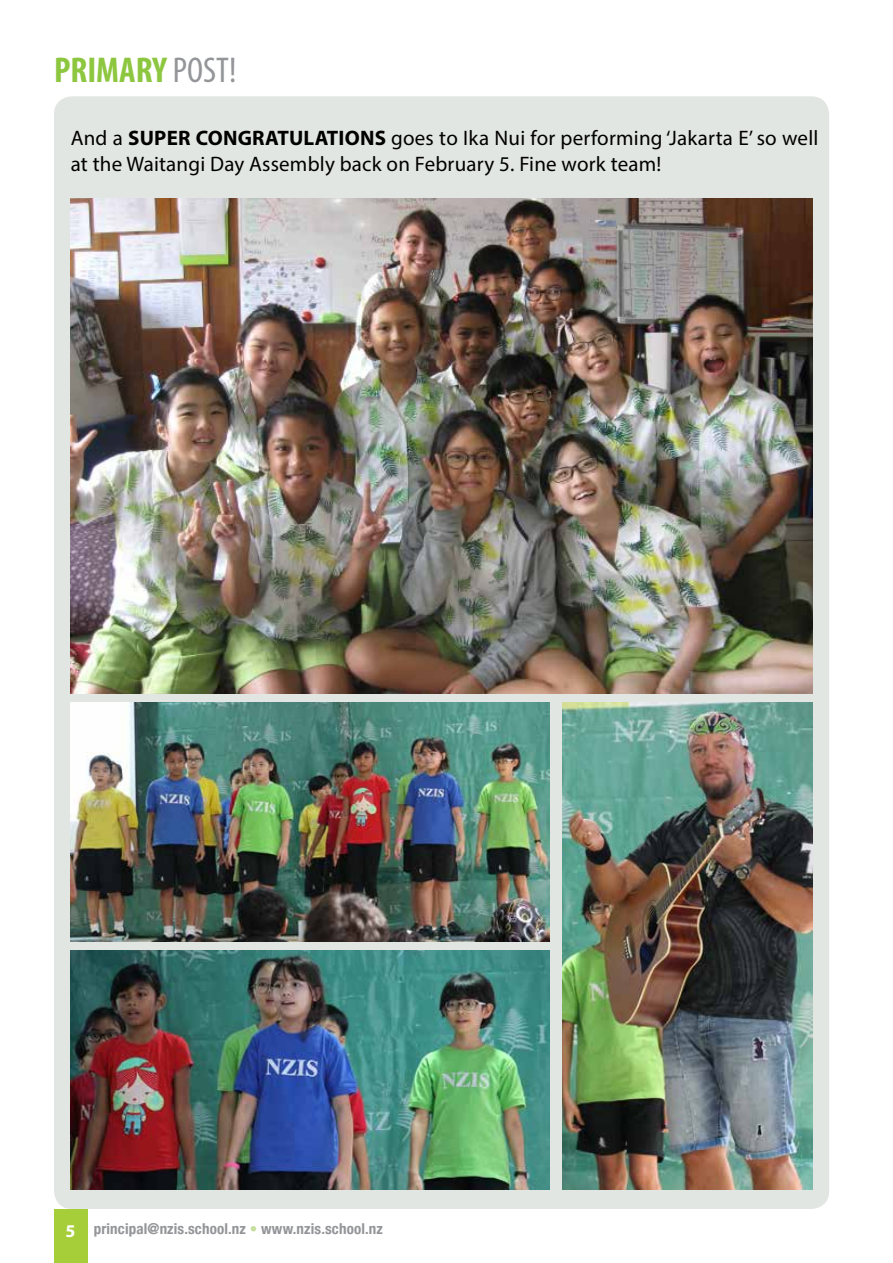
<style>
.page{position:relative;width:893px;height:1263px;background:#fff}
.page>*{position:absolute;margin:0;border:0;box-sizing:border-box;transform-origin:0 0}
.t1{font:700 condensed 36px "Myriad Pro";color:#8dc63f}
.t2{font:21px/25.2px "Myriad Pro";letter-spacing:.01em;color:#000}
.t3{font:700 condensed 15px "Helvetica Neue";letter-spacing:.01em;color:#939598}
.s1{font-weight:400;color:#939598}
.s2{font-weight:700}
.s3{font-family:"Myriad Pro";font-stretch:normal;font-size:18px;color:#fff}
.s4{color:#c4df9b}
</style>
<div class="page">
<div style="left:54px;top:1209px;width:33px;height:54px;background:#a6ce39"></div>
<div style="left:54px;top:96px;width:775px;height:1113px;background:#e2e6e2;border-radius:18px"></div>
<img style="left:71px;top:199px;width:741px;height:494px">
<img style="left:562px;top:702px;width:250px;height:487px">
<img style="left:71px;top:702px;width:478px;height:239px">
<img style="left:71px;top:950px;width:478px;height:239px">
<h1 class="t1" style="left:54px;top:47px;width:184px">PRIMARY <span class="s1">POST!</span></h1>
<p class="t2" style="left:71px;top:125px;width:749px">And a <span class="s2">SUPER CONGRATULATIONS</span> goes to Ika Nui for performing ‘Jakarta E’ so well at the Waitangi Day Assembly back on February 5. Fine work team!</p>
<p class="t3" style="left:66px;top:1216px;width:319px"><span class="s3">5</span> principal@nzis.school.nz <span class="s4">•</span> www.nzis.school.nz</p>
</div>
